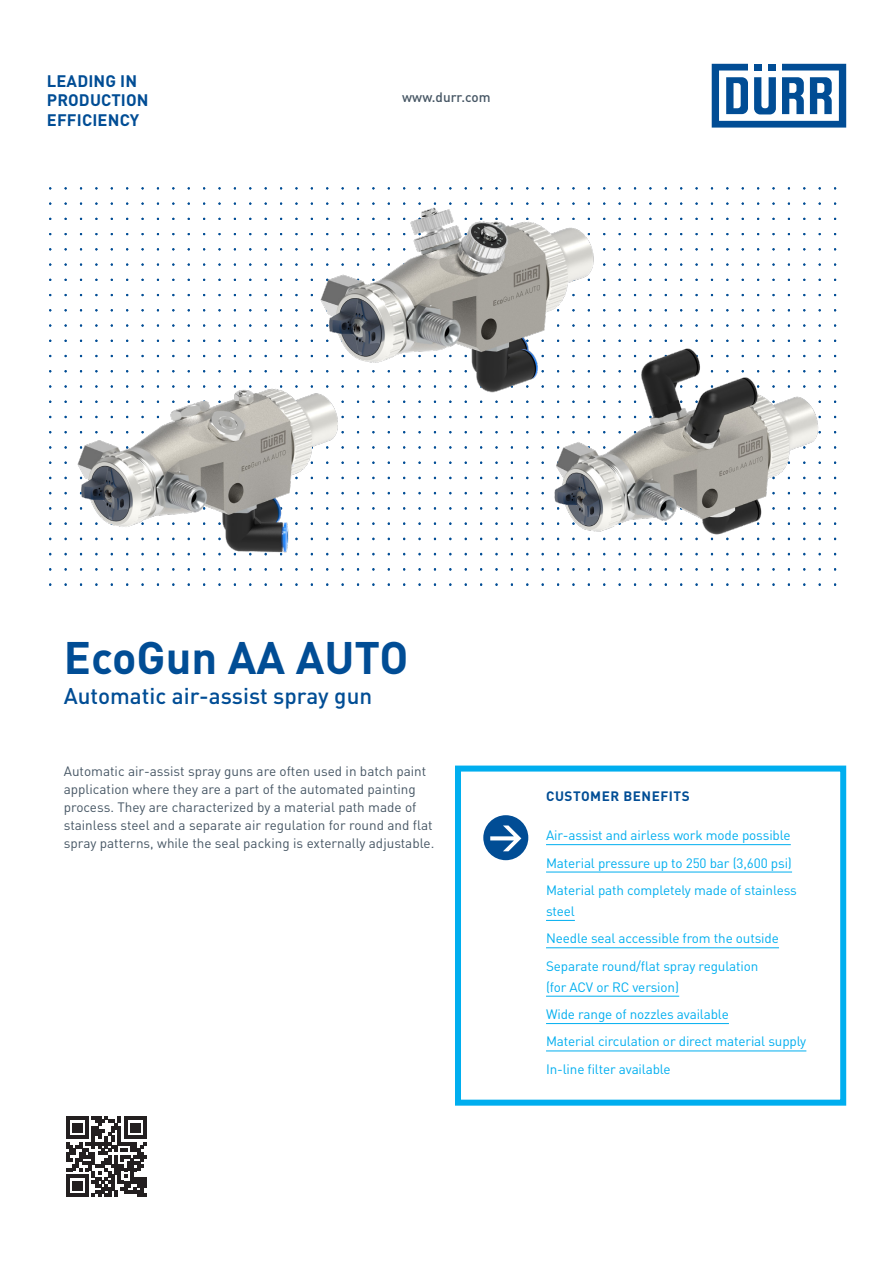
<style>
.page{position:relative;width:893px;height:1263px;background:#fff}
.page>*{position:absolute;margin:0;border:0;box-sizing:border-box;transform-origin:0 0}
.Headline_30pt{font:700 45px "DIN Pro";color:#014d95}
.Subheadline_15pt{font:500 22.5px "DIN Pro";color:#014d95}
.t1{font:700 16.5px/19.5px "DIN Pro";letter-spacing:.01em;color:#014d95}
.Benefits_Inhalt{font:13.5px/21px "DIN Pro";letter-spacing:-.01em;color:#00aeef}
.text_9pt{font:13.5px/18px "DIN Pro";color:#465664}
.Benefits_Abstand_Inhalt{font:13.5px "DIN Pro";letter-spacing:-.01em;color:#00aeef}
.Benefits_Überschrift{font:700 13.5px "DIN Pro";letter-spacing:.04em;color:#014d95}
.t2{font:500 13.5px "DIN Pro";color:#465664}
</style>
<div class="page">
<svg style="left:712px;top:64px;width:134px;height:64px"></svg>
<svg style="left:782px;top:77px;width:22px;height:37px"></svg>
<hr style="left:546px;top:844px;width:245px;height:1px;background:#00aeef">
<hr style="left:546px;top:872px;width:246px;height:1px;background:#00aeef">
<svg style="left:546px;top:920px;width:29px;height:1px"></svg>
<hr style="left:546px;top:947px;width:233px;height:1px;background:#00aeef">
<hr style="left:546px;top:996px;width:133px;height:1px;background:#00aeef">
<hr style="left:546px;top:1023px;width:183px;height:1px;background:#00aeef">
<hr style="left:546px;top:1051px;width:260px;height:1px;background:#00aeef">
<div style="left:455px;top:765px;width:391px;height:341px;border:6px solid #00aeef"></div>
<div style="left:483px;top:815px;width:45px;height:45px;background:#014d95;border-radius:50%"></div>
<svg style="left:490px;top:825px;width:31px;height:26px"></svg>
<svg style="left:66px;top:1116px;width:45px;height:81px"></svg>
<svg style="left:111px;top:1116px;width:36px;height:81px"></svg>
<img style="left:66px;top:354px;width:278px;height:217px">
<img style="left:308px;top:187px;width:286px;height:284px">
<img style="left:548px;top:342px;width:271px;height:214px">
<p class="t1" style="left:47px;top:70px;width:103px">LEADING IN<br>PRODUCTION<br>EFFICIENCY</p>
<p class="t2" style="left:402px;top:87px;width:90px">www.durr.com</p>
<p class="Headline_30pt" style="left:64px;top:622px;width:346px">EcoGun AA AUTO</p>
<p class="Subheadline_15pt" style="left:64px;top:678px;width:310px">Automatic air-assist spray gun</p>
<p class="text_9pt" style="left:64px;top:760px;width:372px">Automatic air-assist spray guns are often used in batch paint application where they are a part of the automated painting process. They are characterized by a material path made of stainless steel and a separate air regulation for round and flat spray patterns, while the seal packing is externally adjustable.</p>
<p class="Benefits_Überschrift" style="left:546px;top:786px;width:145px">CUSTOMER BENEFITS</p>
<p class="Benefits_Inhalt" style="left:546px;top:823px;width:246px">Air-assist and airless work mode possible</p>
<p class="Benefits_Inhalt" style="left:546px;top:851px;width:247px">Material pressure up to 250 bar (3,600 psi)</p>
<p class="Benefits_Inhalt" style="left:546px;top:878px;width:252px">Material path completely made of stainless steel</p>
<p class="Benefits_Inhalt" style="left:546px;top:927px;width:234px">Needle seal accessible from the outside</p>
<p class="Benefits_Inhalt" style="left:546px;top:954px;width:214px">Separate round/flat spray regulation (for ACV or RC version)</p>
<p class="Benefits_Inhalt" style="left:546px;top:1002px;width:184px">Wide range of nozzles available</p>
<p class="Benefits_Inhalt" style="left:546px;top:1030px;width:262px">Material circulation or direct material supply</p>
<p class="Benefits_Abstand_Inhalt" style="left:546px;top:1058px;width:126px">In-line filter available</p>
</div>
